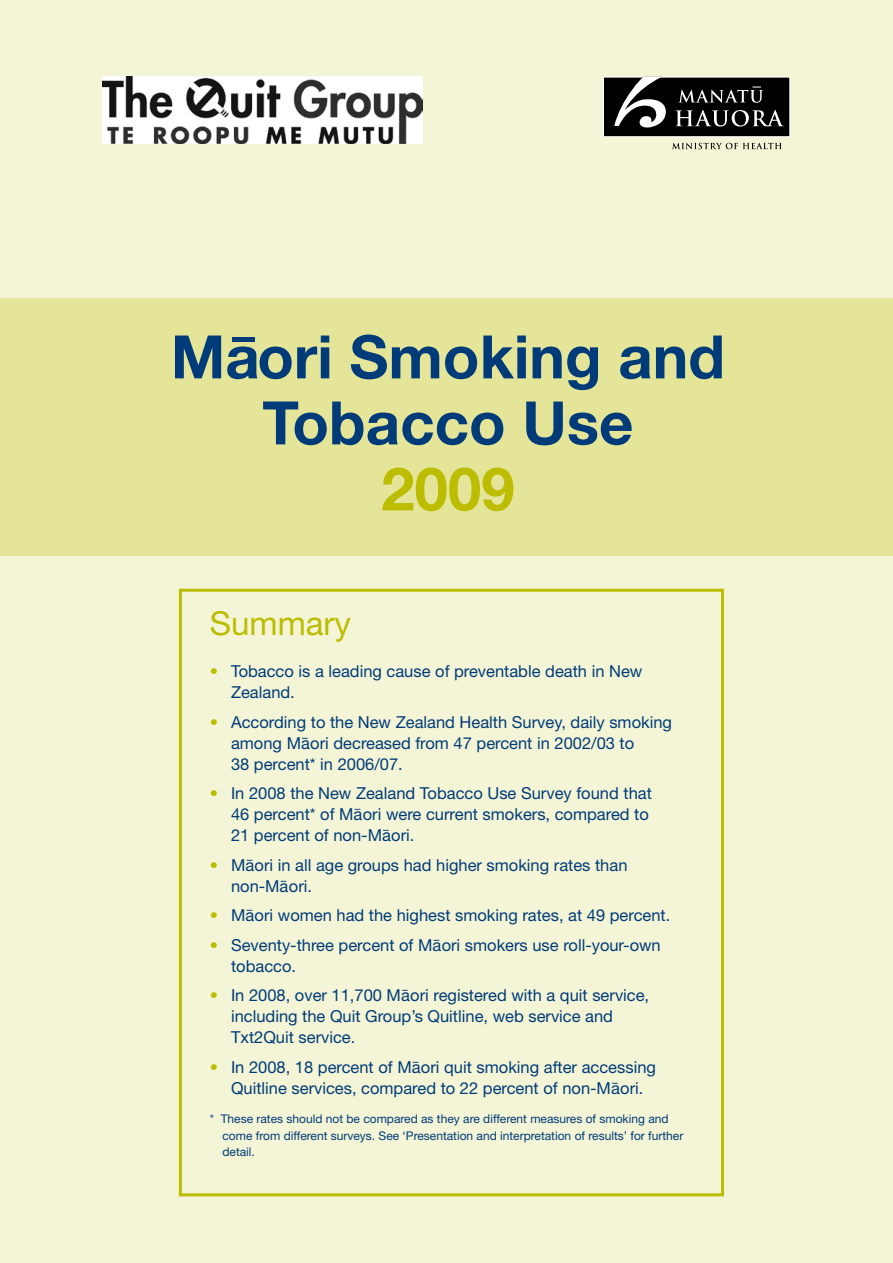
<style>
.page{position:relative;width:893px;height:1263px;background:#f4f5d6}
.page>*{position:absolute;margin:0;border:0;box-sizing:border-box;transform-origin:0 0}
.t1{font:700 60px/66px "Helvetica Neue";color:#003b79;text-align:center}
.t2{font:700 60px "Helvetica Neue";color:#bcbd00}
.t3{font:33px "Helvetica Neue";color:#bcbd00}
.t4{font:16.5px/21px "Helvetica Neue";color:#003b79}
.t5{font:12px/16.5px "Helvetica Neue";color:#003b79}
.s1{color:#bcbd00}
</style>
<div class="page">
<div style="left:0;top:298px;width:893px;height:258px;background:#e4e599"></div>
<img style="left:102px;top:77px;width:320px;height:66px">
<div style="left:603px;top:77px;width:187px;height:60px;background:#000"></div>
<div style="left:603px;top:77px;width:187px;height:60px;border:1px solid #fff"></div>
<svg style="left:672px;top:143px;width:110px;height:6px"></svg>
<svg style="left:614px;top:77px;width:52px;height:51px"></svg>
<svg style="left:675px;top:87px;width:109px;height:40px"></svg>
<div style="left:768px;top:85px;width:8px;height:7px;background:#000"></div>
<div style="left:179px;top:589px;width:545px;height:607px;border:3px solid #bcbd00"></div>
<h1 class="t1" style="left:171px;top:323px;width:556px">Ma¯ori Smoking and<br>Tobacco Use</h1>
<h1 class="t2" style="left:381px;top:452px;width:135px">2009</h1>
<h2 class="t3" style="left:210px;top:604px;width:143px">Summary</h2>
<p class="t4" style="left:231px;top:661px;width:413px;text-indent:-21px"><span class="s1">•</span> Tobacco is a leading cause of preventable death in New<br>Zealand.</p>
<p class="t4" style="left:231px;top:711px;width:442px;text-indent:-21px"><span class="s1">•</span> According to the New Zealand Health Survey, daily smoking among Ma¯ ori decreased from 47 percent in 2002/03 to<br>38 percent* in 2006/07.</p>
<p class="t4" style="left:231px;top:783px;width:422px;text-indent:-21px"><span class="s1">•</span> In 2008 the New Zealand Tobacco Use Survey found that<br>46 percent* of Ma¯ ori were current smokers, compared to<br>21 percent of non-Ma¯ ori.</p>
<p class="t4" style="left:231px;top:854px;width:398px;text-indent:-21px"><span class="s1">•</span> Ma¯ ori in all age groups had higher smoking rates than non-Ma¯ ori.</p>
<p class="t4" style="left:210px;top:905px;width:462px"><span class="s1">•</span> Ma¯ ori women had the highest smoking rates, at 49 percent.</p>
<p class="t4" style="left:231px;top:934px;width:431px;text-indent:-21px"><span class="s1">•</span> Seventy-three percent of Ma¯ ori smokers use roll-your-own tobacco.</p>
<p class="t4" style="left:231px;top:985px;width:420px;text-indent:-21px"><span class="s1">•</span> In 2008, over 11,700 Ma¯ ori registered with a quit service, including the Quit Group’s Quitline, web service and<br>Txt2Quit service.</p>
<p class="t4" style="left:210px;top:1056px;width:448px;text-align:center"><span class="s1">•</span> In 2008, 18 percent of Ma¯ ori quit smoking after accessing<br>Quitline services, compared to 22 percent of non-Ma¯ ori.</p>
<p class="t5" style="left:223px;top:1110px;width:462px;text-indent:-13px">* These rates should not be compared as they are different measures of smoking and come from different surveys. See ‘Presentation and interpretation of results’ for further detail.</p>
</div>
